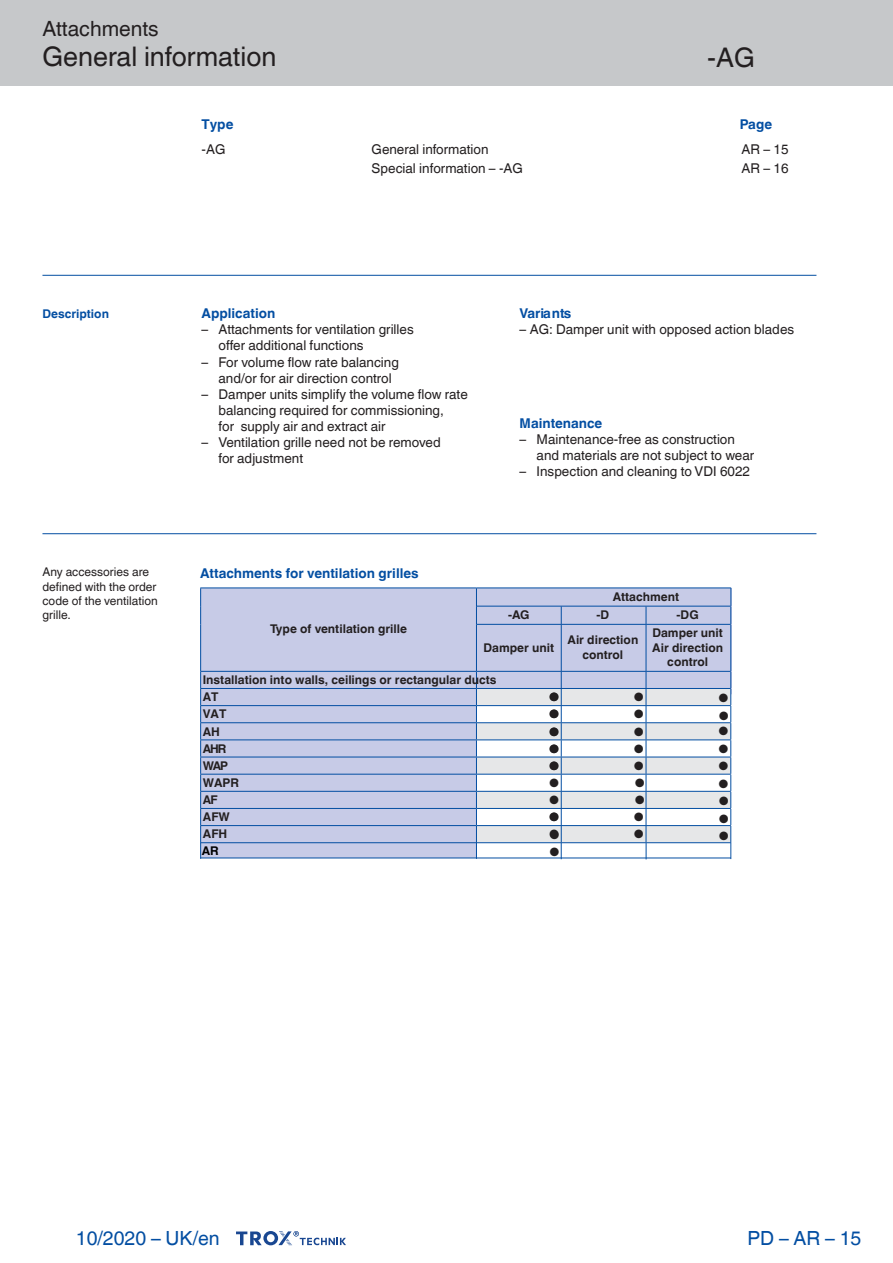
<style>
.page{position:relative;width:893px;height:1263px;background:#fff}
.page>*{position:absolute;margin:0;border:0;box-sizing:border-box;transform-origin:0 0}
.t1{font:27px "TROX Helvetica";color:#231f20}
.t2{font:21px "TROX Helvetica";color:#231f20}
.t3{font:19.5px "TROX Helvetica";color:#034ea2}
.t4{font:19.5px "TROX Helvetica";color:#034ea2}
.t5{font:13.5px/16.2px "TROX Helvetica";color:#231f20}
.t6{font:700 13.5px "TROX Helvetica";color:#034ea2}
.t7{font:700 12px/14.4px "TROX Helvetica";color:#231f20;text-align:center}
.t8{font:12px/14.4px "TROX Helvetica";color:#231f20}
.t9{font:700 12px "TROX Helvetica";color:#034ea2}
.t10{font:700 12px "TROX Helvetica";color:#000}
.s1{font-style:inherit}
</style>
<div class="page">
<div style="left:0;top:0;width:893px;height:85px;background:#c6c8ca"></div>
<hr style="left:42px;top:275px;width:774px;height:1px;background:#034ea2">
<hr style="left:42px;top:533px;width:774px;height:1px;background:#034ea2">
<svg style="left:236px;top:1231px;width:110px;height:15px"></svg>
<div style="left:201px;top:589px;width:529px;height:269px;background:#c7cbe7"></div>
<hr style="left:477px;top:606px;width:169px;height:1px;background:#034ea2">
<svg style="left:561px;top:607px;width:1px;height:17px"></svg>
<hr style="left:646px;top:606px;width:85px;height:1px;background:#034ea2">
<hr style="left:477px;top:624px;width:169px;height:1px;background:#034ea2">
<hr style="left:561px;top:625px;width:1px;height:46px;background:#034ea2">
<hr style="left:646px;top:624px;width:85px;height:1px;background:#034ea2">
<hr style="left:646px;top:671px;width:85px;height:1px;background:#034ea2">
<hr style="left:730px;top:625px;width:1px;height:46px;background:#034ea2">
<svg style="left:476px;top:589px;width:1px;height:35px"></svg>
<hr style="left:476px;top:624px;width:1px;height:47px;background:#034ea2">
<hr style="left:476px;top:588px;width:255px;height:1px;background:#034ea2">
<svg style="left:730px;top:588px;width:1px;height:36px"></svg>
<svg style="left:646px;top:607px;width:1px;height:17px"></svg>
<hr style="left:476px;top:671px;width:170px;height:1px;background:#034ea2">
<hr style="left:646px;top:625px;width:1px;height:46px;background:#034ea2">
<hr style="left:200px;top:688px;width:276px;height:1px;background:#034ea2">
<hr style="left:200px;top:705px;width:276px;height:1px;background:#034ea2">
<hr style="left:200px;top:722px;width:276px;height:1px;background:#034ea2">
<hr style="left:200px;top:740px;width:276px;height:1px;background:#034ea2">
<hr style="left:200px;top:757px;width:276px;height:1px;background:#034ea2">
<hr style="left:200px;top:774px;width:276px;height:1px;background:#034ea2">
<hr style="left:200px;top:791px;width:276px;height:1px;background:#034ea2">
<hr style="left:200px;top:808px;width:276px;height:1px;background:#034ea2">
<hr style="left:200px;top:825px;width:276px;height:1px;background:#034ea2">
<hr style="left:200px;top:842px;width:531px;height:1px;background:#034ea2">
<hr style="left:200px;top:588px;width:276px;height:1px;background:#034ea2">
<svg style="left:200px;top:588px;width:1px;height:36px"></svg>
<hr style="left:200px;top:624px;width:1px;height:47px;background:#034ea2">
<hr style="left:200px;top:671px;width:276px;height:1px;background:#034ea2">
<svg style="left:476px;top:672px;width:255px;height:186px"></svg>
<svg style="left:200px;top:672px;width:1px;height:186px"></svg>
<hr style="left:200px;top:858px;width:531px;height:1px;background:#034ea2">
<h2 class="t2" style="left:42px;top:17px;width:118px">Attachments</h2>
<h1 class="t1" style="left:42px;top:41px;width:235px">General information</h1>
<h1 class="t1" style="left:707px;top:41px;width:49px">-AG</h1>
<p class="t9" style="left:42px;top:307px;width:68px">Description</p>
<p class="t6" style="left:201px;top:116px;width:33px">Type</p>
<p class="t5" style="left:201px;top:142px;width:25px">-AG</p>
<p class="t5" style="left:741px;top:141px;width:48px;line-height:18.1px">AR – <span class="s1">15<br></span>AR – <span class="s1">16</span></p>
<p class="t6" style="left:740px;top:116px;width:34px">Page</p>
<p class="t5" style="left:372px;top:141px;width:153px;line-height:18.1px">General information<br>Special information – -AG</p>
<p class="t6" style="left:201px;top:305px;width:75px">Application</p>
<p class="t5" style="left:218px;top:321px;width:197px;text-indent:-17px">– Attachments for ventilation grilles offer additional functions</p>
<p class="t5" style="left:218px;top:354px;width:182px;text-indent:-17px">– For volume flow rate balancing and/or for air direction control</p>
<p class="t5" style="left:218px;top:386px;width:251px;text-indent:-17px">– Damper units simplify the volume flow rate balancing required for commissioning,<br>for supply air and extract air</p>
<p class="t5" style="left:218px;top:434px;width:224px;text-indent:-17px">– Ventilation grille need not be removed for adjustment</p>
<p class="t6" style="left:520px;top:305px;width:53px">Variants</p>
<p class="t5" style="left:520px;top:321px;width:276px">– AG: Damper unit with opposed action blades</p>
<p class="t6" style="left:520px;top:415px;width:84px">Maintenance</p>
<p class="t5" style="left:537px;top:431px;width:219px;text-indent:-17px">– Maintenance-free as construction and materials are not subject to wear</p>
<p class="t5" style="left:520px;top:464px;width:232px">– Inspection and cleaning to VDI 6022</p>
<p class="t8" style="left:42px;top:565px;width:117px">Any accessories are defined with the order code of the ventilation grille.</p>
<p class="t6" style="left:200px;top:565px;width:220px">Attachments for ventilation grilles</p>
<p class="t7" style="left:270px;top:622px;width:139px">Type of ventilation grille</p>
<p class="t7" style="left:613px;top:589px;width:68px">Attachment</p>
<p class="t7" style="left:508px;top:608px;width:23px">-AG</p>
<p class="t7" style="left:596px;top:608px;width:14px">-D</p>
<p class="t7" style="left:677px;top:608px;width:24px">-DG</p>
<p class="t7" style="left:483px;top:640px;width:72px">Damper unit</p>
<p class="t7" style="left:567px;top:633px;width:72px">Air direction control</p>
<p class="t7" style="left:652px;top:626px;width:72px">Damper unit<br>Air direction control</p>
<p class="t7" style="left:203px;top:672px;width:295px;line-height:17.1px;text-align:left">Installation into walls, ceilings or rectangular ducts<br>AT</p>
<p class="t8" style="left:549px;top:690px;width:12px">●</p>
<p class="t8" style="left:634px;top:690px;width:12px">●</p>
<p class="t8" style="left:718px;top:690px;width:12px">●</p>
<p class="t7" style="left:203px;top:707px;width:25px">VAT</p>
<p class="t8" style="left:549px;top:707px;width:12px">●</p>
<p class="t8" style="left:634px;top:707px;width:12px">●</p>
<p class="t7" style="left:203px;top:724px;width:19px">AH</p>
<p class="t8" style="left:549px;top:724px;width:12px">●</p>
<p class="t8" style="left:634px;top:724px;width:12px">●</p>
<p class="t7" style="left:203px;top:741px;width:25px">AHR</p>
<p class="t8" style="left:549px;top:741px;width:12px">●</p>
<p class="t8" style="left:634px;top:741px;width:12px">●</p>
<p class="t7" style="left:203px;top:759px;width:27px">WAP</p>
<p class="t8" style="left:549px;top:759px;width:12px">●</p>
<p class="t8" style="left:634px;top:759px;width:12px">●</p>
<p class="t7" style="left:203px;top:776px;width:38px">WAPR</p>
<p class="t8" style="left:549px;top:776px;width:12px">●</p>
<p class="t8" style="left:718px;top:777px;width:12px">●</p>
<p class="t7" style="left:203px;top:793px;width:17px">AF</p>
<p class="t8" style="left:549px;top:793px;width:12px">●</p>
<p class="t8" style="left:719px;top:794px;width:12px">●</p>
<p class="t7" style="left:203px;top:810px;width:29px">AFW</p>
<p class="t8" style="left:549px;top:810px;width:12px">●</p>
<p class="t8" style="left:634px;top:810px;width:12px">●</p>
<p class="t7" style="left:203px;top:827px;width:26px">AFH</p>
<p class="t8" style="left:549px;top:827px;width:12px">●</p>
<p class="t8" style="left:634px;top:827px;width:12px">●</p>
<p class="t8" style="left:719px;top:708px;width:12px">●</p>
<p class="t8" style="left:718px;top:724px;width:12px">●</p>
<p class="t8" style="left:718px;top:741px;width:12px">●</p>
<p class="t8" style="left:718px;top:758px;width:12px">●</p>
<p class="t8" style="left:635px;top:774px;width:12px;line-height:17.1px">● ●</p>
<p class="t8" style="left:719px;top:810px;width:12px;line-height:17.1px">● ●</p>
<p class="t10" style="left:202px;top:843px;width:19px">AR</p>
<p class="t8" style="left:549px;top:844px;width:12px">●</p>
<h3 class="t3" style="left:76px;top:1227px;width:145px">10/2020 – UK/en</h3>
<h3 class="t4" style="left:747px;top:1227px;width:115px">PD – AR – 1<span class="s1">5</span></h3>
</div>
